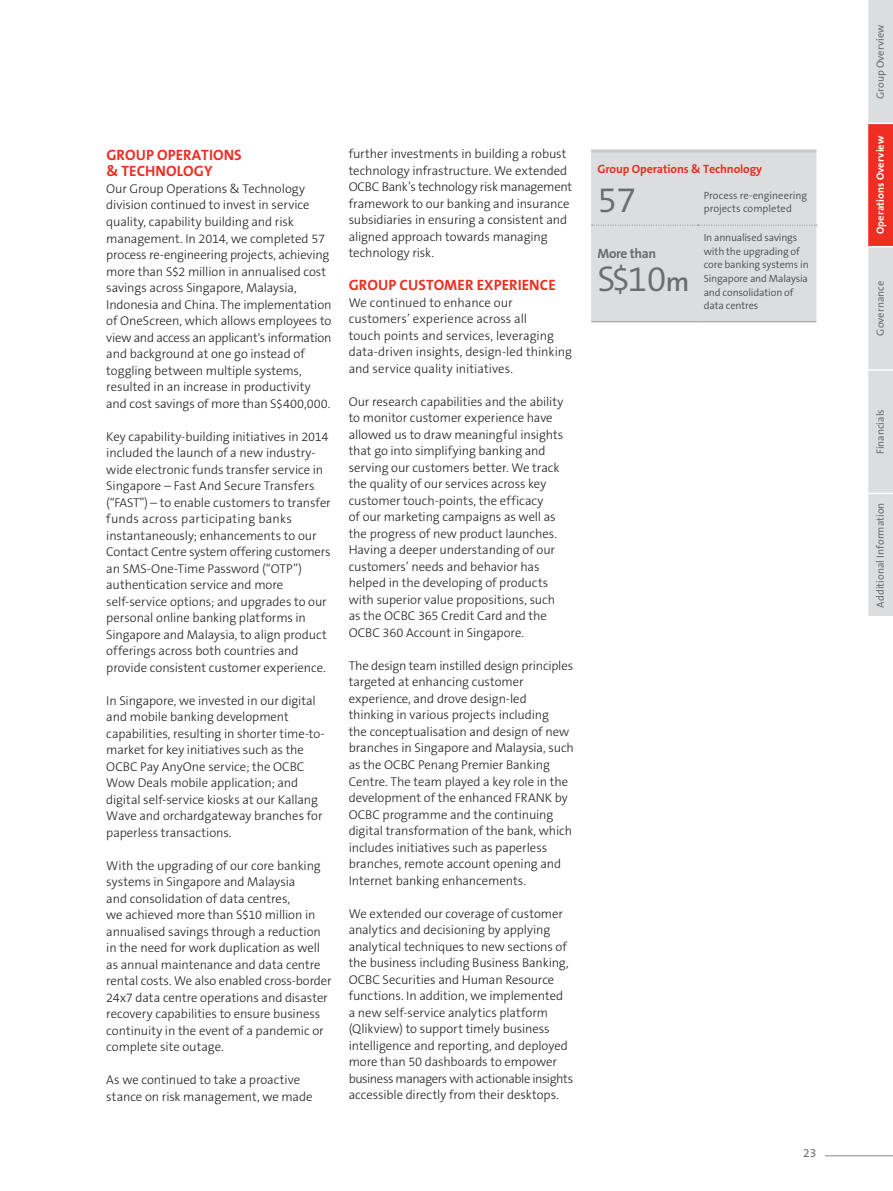
<style>
.page{position:relative;width:893px;height:1191px;background:#fff}
.page>*{position:absolute;margin:0;border:0;box-sizing:border-box;transform-origin:0 0}
.t1{font:300 36px "The Sans B W4";color:#6c6d70}
.t2{font:700 15px/16.5px "The Sans B W7";letter-spacing:.005em;color:#ee2e22}
.t3{font:700 13.5px "The Sans B W7";color:#6c6d70}
.t4{font:300 12.75px/16.5px "The Sans B W3";letter-spacing:-.005em;color:#231f20}
.t5{font:700 12px "The Sans B W7";letter-spacing:-.01em;color:#ee2e22}
.t6{font:12px "The Sans B W5 Plain";color:#6c6d70}
.t7{font:300 10.5px/13.5px "The Sans B W4";letter-spacing:-.01em;color:#4b4c4d}
.t8{font:10.5px "The Sans B W5 Plain";letter-spacing:.005em;color:#6c6d70}
.t9{font:700 10.5px "The Sans B W7";letter-spacing:.005em;color:#fff}
.s1{font-family:"The Sans B W6";font-weight:600;font-size:27px}
</style>
<div class="page">
<hr style="left:591px;top:149px;width:106px;height:3px;background:#c7c8ca">
<hr style="left:697px;top:149px;width:119px;height:3px;background:#c7c8ca">
<div style="left:591px;top:151px;width:226px;height:171px;background:#dcdddf"></div>
<hr style="left:825px;top:1155px;width:68px;height:1px;background:#939598">
<svg style="left:867px;top:0;width:26px;height:616px;background:#e2bfbf"></svg>
<p class="t2" style="left:106px;top:147px;width:137px;text-indent:40px">P OPERATIONS &amp; TECHNOLOGY</p>
<p class="t4" style="left:106px;top:180px;width:227px">Our Group Operations &amp; Technology division continued to invest in service quality, capability building and risk management. In 2014, we completed 57 process re-engineering projects, achieving more than S$2 million in annualised cost savings across Singapore, Malaysia, Indonesia and China. The implementation of OneScreen, which allows employees to view and access an applicant's information and background at one go instead of toggling between multiple systems, resulted in an increase in productivity and cost savings of more than S$400,000.</p>
<p class="t4" style="left:106px;top:428px;width:226px">Key capability-building initiatives in 2014 included the launch of a new industry&shy;wide electronic funds transfer service in Singapore – Fast And Secure Transfers (“FAST”) – to enable customers to transfer funds across participating banks instantaneously; enhancements to our Contact Centre system offering customers an SMS-One-Time Password (“OTP”) authentication service and more self-service options; and upgrades to our personal online banking platforms in Singapore and Malaysia, to align product offerings across both countries and provide consistent customer experience.</p>
<p class="t4" style="left:106px;top:692px;width:220px">In Singapore, we invested in our digital and mobile banking development capabilities, resulting in shorter time-to&shy;market for key initiatives such as the OCBC Pay AnyOne service; the OCBC Wow Deals mobile application; and digital self-service kiosks at our Kallang Wave and orchardgateway branches for paperless transactions.</p>
<p class="t4" style="left:106px;top:857px;width:227px">With the upgrading of our core banking systems in Singapore and Malaysia<br>and consolidation of data centres,<br>we achieved more than S$10 million in annualised savings through a reduction in the need for work duplication as well as annual maintenance and data centre rental costs. We also enabled cross-border 24x7 data centre operations and disaster recovery capabilities to ensure business continuity in the event of a pandemic or complete site outage.</p>
<p class="t4" style="left:106px;top:1071px;width:208px">As we continued to take a proactive stance on risk management, we made</p>
<p class="t2" style="left:106px;top:147px;width:21px">GROU</p>
<p class="t4" style="left:349px;top:146px;width:225px">further investments in building a robust technology infrastructure. We extended OCBC Bank’s technology risk management framework to our banking and insurance subsidiaries in ensuring a consistent and aligned approach towards managing technology risk.</p>
<p class="t2" style="left:349px;top:277px;width:21px">GROU</p>
<p class="t2" style="left:388px;top:277px;width:57px">P CU STOMER</p>
<p class="t2" style="left:477px;top:277px;width:34px">EXPERIENCE</p>
<p class="t4" style="left:349px;top:294px;width:225px">We continued to enhance our customers’ experience across all<br>touch points and services, leveraging data-driven insights, design-led thinking and service quality initiatives.</p>
<p class="t4" style="left:349px;top:393px;width:216px">Our research capabilities and the ability to monitor customer experience have allowed us to draw meaningful insights that go into simplifying banking and serving our customers better. We track the quality of our services across key customer touch-points, the efficacy<br>of our marketing campaigns as well as the progress of new product launches.<br>Having a deeper understanding of our customers’ needs and behavior has helped in the developing of products with superior value propositions, such as the OCBC 365 Credit Card and the OCBC 360 Account in Singapore.</p>
<p class="t4" style="left:349px;top:657px;width:227px">The design team instilled design principles targeted at enhancing customer experience, and drove design-led thinking in various projects including<br>the conceptualisation and design of new branches in Singapore and Malaysia, such as the OCBC Penang Premier Banking Centre. The team played a key role in the development of the enhanced FRANK by OCBC programme and the continuing digital transformation of the bank, which includes initiatives such as paperless branches, remote account opening and Internet banking enhancements.</p>
<p class="t4" style="left:349px;top:905px;width:226px">We extended our coverage of customer analytics and decisioning by applying analytical techniques to new sections of the business including Business Banking, OCBC Securities and Human Resource functions. In addition, we implemented<br>a new self-service analytics platform (Qlikview) to support timely business intelligence and reporting, and deployed more than 50 dashboards to empower business managers with actionable insights accessible directly from their desktops.</p>
<p class="t5" style="left:597px;top:161px;width:166px">Group Operations &amp; Technology</p>
<h1 class="t1" style="left:597px;top:177px;width:40px">57</h1>
<p class="t7" style="left:704px;top:189px;width:105px">Process re-engineering projects completed</p>
<p class="t3" style="left:597px;top:245px;width:60px">More than</p>
<h1 class="t1" style="left:597px;top:256px;width:93px">S$10<span class="s1">m</span></h1>
<p class="t7" style="left:704px;top:231px;width:106px">In annualised savings with the upgrading of core banking systems in<br>Singapore and Malaysia and consolidation of data centres</p>
<p class="t6" style="left:803px;top:1144px;width:15px">23</p>
<p class="t8" style="left:873px;top:99px;width:76px;rotate:-90deg">Group Overview</p>
<p class="t9" style="left:873px;top:234px;width:100px;rotate:-90deg">Operations Overview</p>
<p class="t8" style="left:873px;top:336px;width:56px;rotate:-90deg">Governance</p>
<p class="t8" style="left:873px;top:454px;width:46px;rotate:-90deg">Financials</p>
<p class="t8" style="left:873px;top:607px;width:107px;rotate:-90deg">Additional Information</p>
</div>
